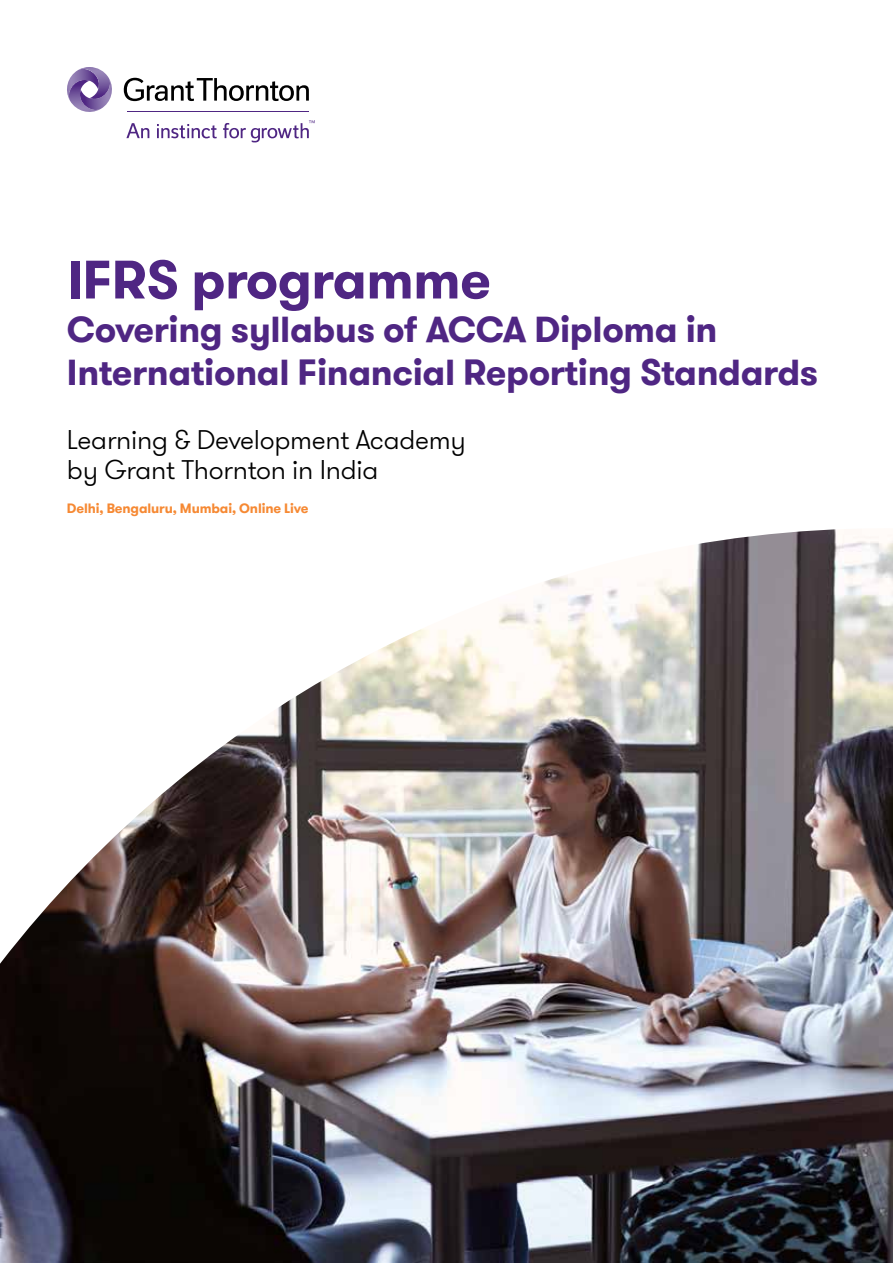
<style>
.page{position:relative;width:893px;height:1263px;background:#fff}
.page>*{position:absolute;margin:0;border:0;box-sizing:border-box;transform-origin:0 0}
.t1{font:700 54px "GT Walsheim Pro";letter-spacing:-.01em;color:#4f2683}
.t2{font:700 36px/43.2px "GT Walsheim Pro";letter-spacing:-.01em;color:#4f2683}
.t3{font:300 27px/30px "GT Walsheim Pro";letter-spacing:-.01em;color:#000}
.t4{font:700 13.5px "GT Walsheim Pro";letter-spacing:-.01em;color:#f68933}
</style>
<div class="page">
<svg style="left:124px;top:78px;width:185px;height:23px"></svg>
<svg style="left:126px;top:123px;width:23px;height:15px"></svg>
<svg style="left:157px;top:124px;width:60px;height:14px"></svg>
<svg style="left:223px;top:120px;width:92px;height:22px"></svg>
<hr style="left:127px;top:112px;width:182px;height:1px;background:#4f2683">
<svg style="left:67px;top:67px;width:45px;height:45px"></svg>
<img style="left:0;top:529px;width:893px;height:734px">
<h1 class="t1" style="left:67px;top:244px;width:426px">IFRS programme</h1>
<p class="t2" style="left:67px;top:308px;width:753px">Covering syllabus of ACCA Diploma in<br>International Financial Reporting Standards</p>
<p class="t3" style="left:67px;top:425px;width:400px">Learning &amp; Development Academy by Grant Thornton in India</p>
<p class="t4" style="left:67px;top:499px;width:243px">Delhi, Bengaluru, Mumbai, Online Live</p>
</div>
